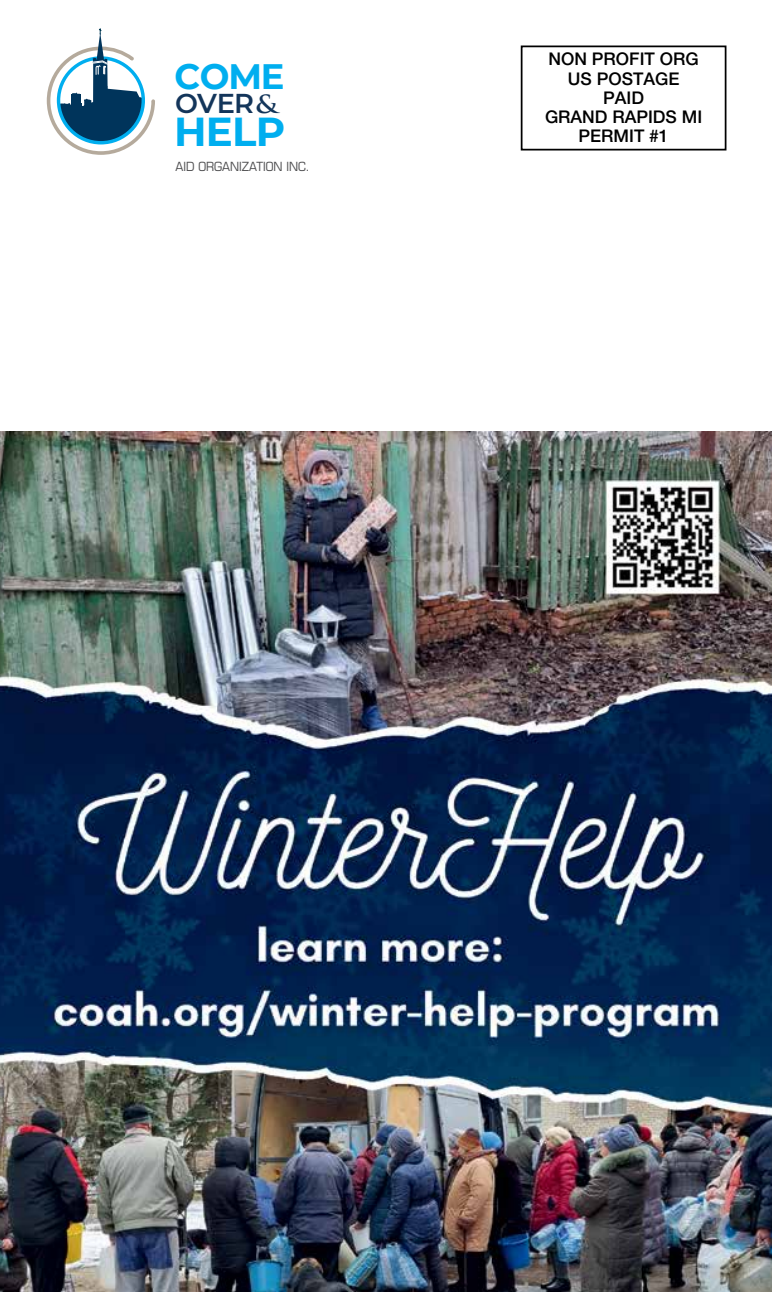
<style>
.page{position:relative;width:772px;height:1292px;background:#fff}
.page>*{position:absolute;margin:0;border:0;box-sizing:border-box;transform-origin:0 0}
.t1{font:700 40.25px "Montserrat";color:#00aeef}
.t2{font:700 35.35px "Montserrat";color:#00aeef}
.t3{font:600 27.12px "Montserrat";color:#13355a}
.t4{font:500 17.5px/19.2px "Helvetica Neue LT Pro";color:#000;text-align:center}
.t5{font:12.25px "Eurostile LT Std";color:#4d4d4f;scale:.94 1}
.s1{font-family:"Trajan Pro";font-weight:700;font-size:24.5px}
</style>
<div class="page">
<img style="left:0;top:431px;width:772px;height:861px">
<svg style="left:47px;top:28px;width:108px;height:127px"></svg>
<div style="left:521px;top:46px;width:205px;height:104px;border:2px solid #000"></div>
<h2 class="t2" style="left:174px;top:51px;width:112px">COME</h2>
<h1 class="t1" style="left:174px;top:103px;width:113px">HELP</h1>
<h3 class="t3" style="left:175px;top:85px;width:104px">OVER<span class="s1">&amp;</span></h3>
<p class="t5" style="left:175px;top:160px;width:144px">AID ORGANIZATION INC.</p>
<p class="t4" style="left:545px;top:49px;width:159px">NON PROFIT ORG<br>US POSTAGE<br>PAID<br>GRAND RAPIDS MI<br>PERMIT #1</p>
</div>
